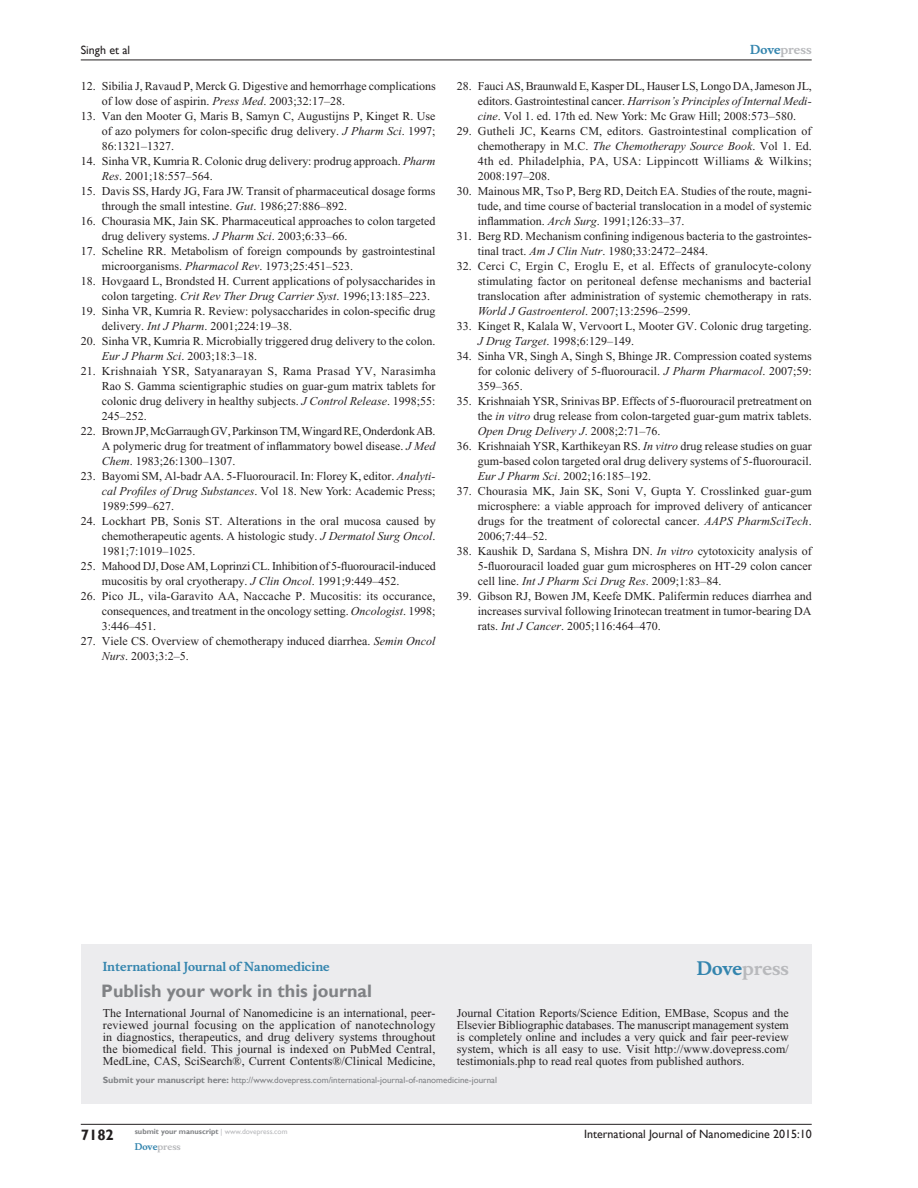
<style>
.page{position:relative;width:918px;height:1188px;background:#fff}
.page>*{position:absolute;margin:0;border:0;box-sizing:border-box;transform-origin:0 0}
.PromBx-H1{font:700 18px "Gill Sans";color:#808285}
.PromBx-Brand{font:700 18px "Musee";color:#b8b9bc}
.t1{font:700 15px "Gill Sans";color:#231f20}
.RefNL2{font:12px/15px "Times New Roman";color:#231f20;text-align:justify}
.PromBx-Tx{font:12px/12px "Times New Roman";color:#231f20;text-align:justify}
.t2{font:12px "Gill Sans";color:#231f20}
.PromBx-JrnlName{font:700 12px "Musee";color:#3485ae}
.t3{font:700 12px "Musee";color:#b8b9bc}
.PromBx-SubmitMssWebA{font:9px "Gill Sans";color:#808285}
.t4{font:700 9px "Musee";color:#b8b9bc}
.t5{font:700 7.5px "Gill Sans";color:#808285}
.s1{font-style:italic}
.s2{color:#3485ae}
.s3{font-weight:700}
.s4{font-weight:400;color:#b8b9bc}
</style>
<div class="page">
<div style="left:81px;top:944px;width:731px;height:159px;background:#ececee"></div>
<hr style="left:81px;top:1124px;width:731px;height:1px;background:#231f20">
<hr style="left:81px;top:60px;width:731px;height:1px;background:#231f20">
<p class="t2" style="left:81px;top:43px;width:51px">Singh et al</p>
<p class="RefNL2" style="left:102px;top:79px;width:336px;text-indent:-21px">12. Sibilia J, Ravaud P, Merck G. Digestive and hemorrhage complications of low dose of aspirin. <span class="s1">Press Med</span>. 2003;32:17–28.</p>
<p class="RefNL2" style="left:102px;top:109px;width:335px;text-indent:-21px">13. Van den Mooter G, Maris B, Samyn C, Augustijns P, Kinget R. Use of azo polymers for colon-specific drug delivery. <span class="s1">J Pharm Sci</span>. 1997; 86:1321–1327.</p>
<p class="RefNL2" style="left:102px;top:154px;width:335px;text-indent:-21px">14. Sinha VR, Kumria R. Colonic drug delivery: prodrug approach. <span class="s1">Pharm<br>Res</span>. 2001;18:557–564.</p>
<p class="RefNL2" style="left:102px;top:184px;width:335px;text-indent:-21px">15. Davis SS, Hardy JG, Fara JW. Transit of pharmaceutical dosage forms through the small intestine. <span class="s1">Gut</span>. 1986;27:886–892.</p>
<p class="RefNL2" style="left:102px;top:214px;width:335px;text-indent:-21px">16. Chourasia MK, Jain SK. Pharmaceutical approaches to colon targeted drug delivery systems. <span class="s1">J Pharm Sci</span>. 2003;6:33–66.</p>
<p class="RefNL2" style="left:102px;top:244px;width:335px;text-indent:-21px">17. Scheline RR. Metabolism of foreign compounds by gastrointestinal microorganisms. <span class="s1">Pharmacol Rev</span>. 1973;25:451–523.</p>
<p class="RefNL2" style="left:102px;top:274px;width:335px;text-indent:-21px">18. Hovgaard L, Brondsted H. Current applications of polysaccharides in colon targeting. <span class="s1">Crit Rev Ther Drug Carrier Syst</span>. 1996;13:185–223.</p>
<p class="RefNL2" style="left:102px;top:304px;width:335px;text-indent:-21px">19. Sinha VR, Kumria R. Review: polysaccharides in colon-specific drug delivery. <span class="s1">Int J Pharm</span>. 2001;224:19–38.</p>
<p class="RefNL2" style="left:102px;top:334px;width:335px;text-indent:-21px">20. Sinha VR, Kumria R. Microbially triggered drug delivery to the colon.<br><span class="s1">Eur J Pharm Sci</span>. 2003;18:3–18.</p>
<p class="RefNL2" style="left:102px;top:364px;width:335px;text-indent:-21px">21. Krishnaiah YSR, Satyanarayan S, Rama Prasad YV, Narasimha Rao S. Gamma scientigraphic studies on guar-gum matrix tablets for colonic drug delivery in healthy subjects. <span class="s1">J Control Release</span>. 1998;55:<br>245–252.</p>
<p class="RefNL2" style="left:102px;top:424px;width:335px;text-indent:-21px">22. Brown JP, McGarraugh GV, Parkinson TM, Wingard RE, OnderdonkAB.<br>A polymeric drug for treatment of inflammatory bowel disease. <span class="s1">J Med Chem</span>. 1983;26:1300–1307.</p>
<p class="RefNL2" style="left:102px;top:469px;width:335px;text-indent:-21px">23. Bayomi SM, Al-badr AA. 5-Fluorouracil. In: Florey K, editor. <span class="s1">Analyti&shy;cal Profiles of Drug Substances</span>. Vol 18. New York: Academic Press; 1989:599–627.</p>
<p class="RefNL2" style="left:102px;top:514px;width:336px;text-indent:-21px">24. Lockhart PB, Sonis ST. Alterations in the oral mucosa caused by chemotherapeutic agents. A histologic study. <span class="s1">J Dermatol Surg Oncol</span>.<br>1981;7:1019–1025.</p>
<p class="RefNL2" style="left:102px;top:559px;width:336px;text-indent:-21px">25. Mahood DJ, Dose AM, Loprinzi CL. Inhibition of 5-fluorouracil-induced mucositis by oral cryotherapy. <span class="s1">J Clin Oncol</span>. 1991;9:449–452.</p>
<p class="RefNL2" style="left:102px;top:589px;width:335px;text-indent:-21px">26. Pico JL, vila-Garavito AA, Naccache P. Mucositis: its occurance, consequences, and treatment in the oncology setting. <span class="s1">Oncologist</span>. 1998; 3:446–451.</p>
<p class="RefNL2" style="left:102px;top:634px;width:335px;text-indent:-21px">27. Viele CS. Overview of chemotherapy induced diarrhea. <span class="s1">Semin Oncol<br>Nurs</span>. 2003;3:2–5.</p>
<p class="t3" style="left:750px;top:43px;width:63px"><span class="s2">Dove</span>press</p>
<p class="RefNL2" style="left:478px;top:79px;width:335px;text-indent:-21px">28. Fauci AS, Braunwald E, Kasper DL, Hauser LS, Longo DA, Jameson JL, editors. Gastrointestinal cancer. <span class="s1">Harrison’s Principles of Internal Medi&shy;cine</span>. Vol 1. ed. 17th ed. New York: Mc Graw Hill; 2008:573–580.</p>
<p class="RefNL2" style="left:478px;top:124px;width:335px;text-indent:-21px">29. Gutheli JC, Kearns CM, editors. Gastrointestinal complication of chemotherapy in M.C. <span class="s1">The Chemotherapy Source Book</span>. Vol 1. Ed.<br>4th ed. Philadelphia, PA, USA: Lippincott Williams &amp; Wilkins; 2008:197–208.</p>
<p class="RefNL2" style="left:478px;top:184px;width:335px;text-indent:-21px">30. Mainous MR, Tso P, Berg RD, Deitch EA. Studies of the route, magni&shy;tude, and time course of bacterial translocation in a model of systemic inflammation. <span class="s1">Arch Surg</span>. 1991;126:33–37.</p>
<p class="RefNL2" style="left:478px;top:229px;width:335px;text-indent:-21px">31. Berg RD. Mechanism confining indigenous bacteria to the gastrointes&shy;tinal tract. <span class="s1">Am J Clin Nutr</span>. 1980;33:2472–2484.</p>
<p class="RefNL2" style="left:478px;top:259px;width:335px;text-indent:-21px">32. Cerci C, Ergin C, Eroglu E, et al. Effects of granulocyte-colony stimulating factor on peritoneal defense mechanisms and bacterial translocation after administration of systemic chemotherapy in rats.<br><span class="s1">World J Gastroenterol</span>. 2007;13:2596–2599.</p>
<p class="RefNL2" style="left:478px;top:319px;width:335px;text-indent:-21px">33. Kinget R, Kalala W, Vervoort L, Mooter GV. Colonic drug targeting.<br><span class="s1">J Drug Target</span>. 1998;6:129–149.</p>
<p class="RefNL2" style="left:478px;top:349px;width:335px;text-indent:-21px">34. Sinha VR, Singh A, Singh S, Bhinge JR. Compression coated systems for colonic delivery of 5-fluorouracil. <span class="s1">J Pharm Pharmacol</span>. 2007;59:<br>359–365.</p>
<p class="RefNL2" style="left:478px;top:394px;width:335px;text-indent:-21px">35. Krishnaiah YSR, Srinivas BP. Effects of 5-fluorouracil pretreatment on the <span class="s1">in vitro</span> drug release from colon-targeted guar-gum matrix tablets.<br><span class="s1">Open Drug Delivery J</span>. 2008;2:71–76.</p>
<p class="RefNL2" style="left:478px;top:439px;width:335px;text-indent:-21px">36. Krishnaiah YSR, Karthikeyan RS. <span class="s1">In vitro</span> drug release studies on guar gum-based colon targeted oral drug delivery systems of 5-fluorouracil.<br><span class="s1">Eur J Pharm Sci</span>. 2002;16:185–192.</p>
<p class="RefNL2" style="left:478px;top:484px;width:336px;text-indent:-21px">37. Chourasia MK, Jain SK, Soni V, Gupta Y. Crosslinked guar-gum microsphere: a viable approach for improved delivery of anticancer drugs for the treatment of colorectal cancer. <span class="s1">AAPS PharmSciTech</span>.<br>2006;7:44–52.</p>
<p class="RefNL2" style="left:478px;top:544px;width:335px;text-indent:-21px">38. Kaushik D, Sardana S, Mishra DN. <span class="s1">In vitro</span> cytotoxicity analysis of 5-fluorouracil loaded guar gum microspheres on HT-29 colon cancer cell line. <span class="s1">Int J Pharm Sci Drug Res</span>. 2009;1:83–84.</p>
<p class="RefNL2" style="left:478px;top:589px;width:335px;text-indent:-21px">39. Gibson RJ, Bowen JM, Keefe DMK. Palifermin reduces diarrhea and increases survival following Irinotecan treatment in tumor-bearing DA rats. <span class="s1">Int J Cancer</span>. 2005;116:464–470.</p>
<p class="PromBx-JrnlName" style="left:103px;top:959px;width:228px">International Journal of Nanomedicine</p>
<p class="PromBx-H1" style="left:101px;top:980px;width:272px">Publish your work in this journal</p>
<p class="PromBx-Brand" style="left:697px;top:958px;width:94px"><span class="s2">Dove</span>press</p>
<p class="PromBx-Tx" style="left:103px;top:1007px;width:334px">The International Journal of Nanomedicine is an international, peer&shy;reviewed journal focusing on the application of nanotechnology in diagnostics, therapeutics, and drug delivery systems throughout the biomedical field. This journal is indexed on PubMed Central, MedLine, CAS, SciSearch®, Current Contents®/Clinical Medicine,</p>
<p class="PromBx-Tx" style="left:457px;top:1007px;width:334px">Journal Citation Reports/Science Edition, EMBase, Scopus and the Elsevier Bibliographic databases. The manuscript management system is completely online and includes a very quick and fair peer-review system, which is all easy to use. Visit http://www.dovepress.com/ testimonials.php to read real quotes from published authors.</p>
<p class="PromBx-SubmitMssWebA" style="left:103px;top:1075px;width:396px"><span class="s3">Submit your manuscript here:</span> http://www.dovepress.com/international-journal-of-nanomedicine-journal</p>
<p class="t1" style="left:81px;top:1126px;width:35px">7182</p>
<p class="t5" style="left:135px;top:1127px;width:154px">submit your manuscript <span class="s4">| www.dovepress.com</span></p>
<p class="t4" style="left:135px;top:1141px;width:48px"><span class="s2">Dove</span>press</p>
<p class="t2" style="left:584px;top:1127px;width:229px">International Journal of Nanomedicine 2015:10</p>
</div>
